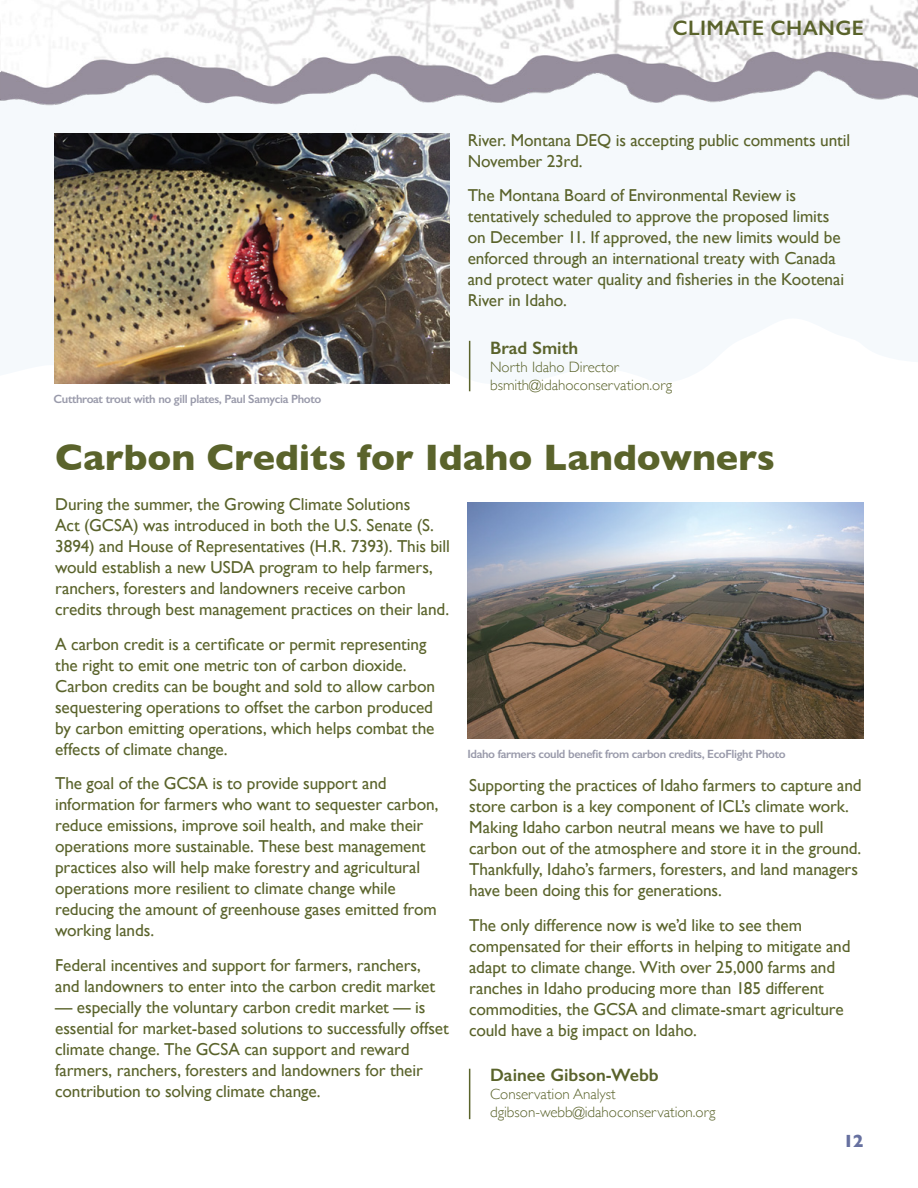
<style>
.page{position:relative;width:918px;height:1188px;background:#fff}
.page>*{position:absolute;margin:0;border:0;box-sizing:border-box;transform-origin:0 0}
.t1{font:700 37.5px "Gill Sans";color:#5a632b}
.t2{font:600 21px "Gill Sans";letter-spacing:.015em;color:#5a632b}
.t3{font:600 18px "Gill Sans";color:#5a632b}
.t4{font:700 18px "Gill Sans";color:#6771a0}
.t5{font:17.25px/21px "Gill Sans";letter-spacing:-.005em;color:#5a632b}
.t6{font:300 15px/18px "Gill Sans";color:#5a632b}
.t7{font:600 12px "Gill Sans";letter-spacing:-.03em;color:#999aaa}
</style>
<div class="page">
<img style="left:54px;top:134px;width:396px;height:250px">
<img style="left:468px;top:503px;width:396px;height:236px">
<img style="left:1px;top:0;width:917px;height:130px">
<img style="left:0;top:72px;width:1px;height:31px">
<hr style="left:469px;top:341px;width:1px;height:50px;background:#5a632b">
<hr style="left:469px;top:1069px;width:1px;height:50px;background:#5a632b">
<p class="t2" style="left:673px;top:15px;width:193px">CLIMATE CHANGE</p>
<p class="t5" style="left:468px;top:129px;width:384px">River. Montana DEQ is accepting public comments until<br>November 23rd.</p>
<p class="t5" style="left:468px;top:185px;width:378px">The Montana Board of Environmental Review is tentatively scheduled to approve the proposed limits on December 11. If approved, the new limits would be enforced through an international treaty with Canada and protect water quality and fisheries in the Kootenai River in Idaho.</p>
<p class="t7" style="left:54px;top:392px;width:269px">Cutthroat trout with no gill plates, Paul Samycia Photo</p>
<p class="t3" style="left:490px;top:337px;width:90px">Brad Smith</p>
<p class="t6" style="left:490px;top:357px;width:184px">North Idaho Director bsmith@idahoconservation.org</p>
<h1 class="t1" style="left:55px;top:428px;width:721px">Carbon Credits for Idaho Landowners</h1>
<p class="t5" style="left:55px;top:494px;width:396px">During the summer, the Growing Climate Solutions<br>Act (GCSA) was introduced in both the U.S. Senate (S.<br>3894) and House of Representatives (H.R. 7393). This bill would establish a new USDA program to help farmers, ranchers, foresters and landowners receive carbon credits through best management practices on their land.</p>
<p class="t5" style="left:55px;top:633px;width:381px">A carbon credit is a certificate or permit representing the right to emit one metric ton of carbon dioxide.<br>Carbon credits can be bought and sold to allow carbon sequestering operations to offset the carbon produced by carbon emitting operations, which helps combat the effects of climate change.</p>
<p class="t5" style="left:55px;top:773px;width:385px">The goal of the GCSA is to provide support and information for farmers who want to sequester carbon, reduce emissions, improve soil health, and make their operations more sustainable. These best management practices also will help make forestry and agricultural operations more resilient to climate change while reducing the amount of greenhouse gases emitted from working lands.</p>
<p class="t5" style="left:55px;top:954px;width:381px">Federal incentives and support for farmers, ranchers, and landowners to enter into the carbon credit market</p>
<p class="t5" style="left:55px;top:996px;width:395px">— especially the voluntary carbon credit market — is essential for market-based solutions to successfully offset climate change. The GCSA can support and reward farmers, ranchers, foresters and landowners for their contribution to solving climate change.</p>
<p class="t7" style="left:467px;top:747px;width:320px">Idaho farmers could benefit from carbon credits, EcoFlight Photo</p>
<p class="t5" style="left:469px;top:775px;width:394px">Supporting the practices of Idaho farmers to capture and store carbon is a key component of ICL’s climate work.<br>Making Idaho carbon neutral means we have to pull carbon out of the atmosphere and store it in the ground.<br>Thankfully, Idaho’s farmers, foresters, and land managers have been doing this for generations.</p>
<p class="t5" style="left:469px;top:914px;width:383px">The only difference now is we’d like to see them compensated for their efforts in helping to mitigate and adapt to climate change. With over 25,000 farms and ranches in Idaho producing more than 185 different commodities, the GCSA and climate-smart agriculture could have a big impact on Idaho.</p>
<p class="t3" style="left:490px;top:1064px;width:170px">Dainee Gibson-Webb</p>
<p class="t6" style="left:490px;top:1085px;width:227px">Conservation Analyst dgibson-webb@idahoconservation.org</p>
<p class="t4" style="left:843px;top:1127px;width:22px">12</p>
</div>
